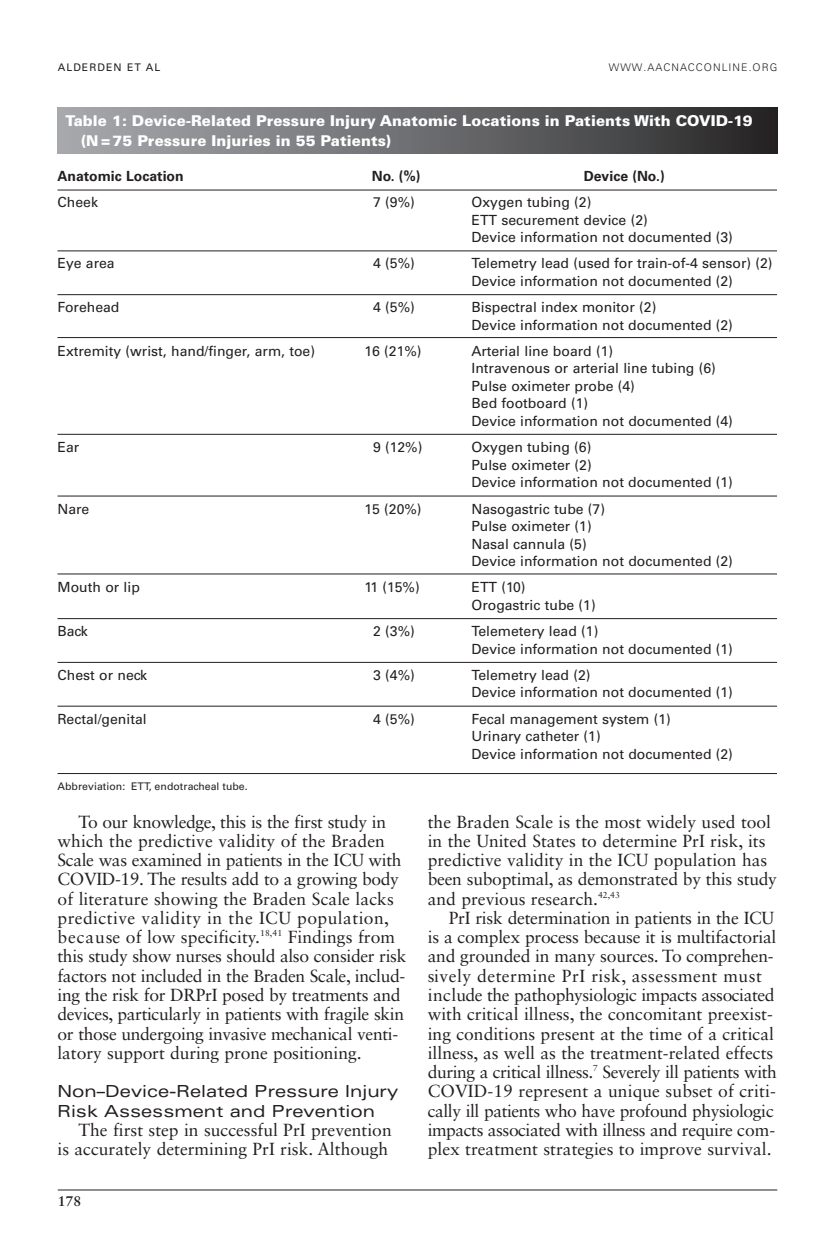
<style>
.page{position:relative;width:835px;height:1245px;background:#fff}
.page>*{position:absolute;margin:0;border:0;box-sizing:border-box;transform-origin:0 0}
.t1{font:17.5px/19.2px "Sabon LT Std";letter-spacing:-.005em;color:#231f20}
.t2{font:expanded 16.62px/19.2px "Univers LT Std";color:#231f20}
.t3{font:900 14.88px/19.2px "Univers LT Std";letter-spacing:.005em;color:#fff}
.t4{font:14px/17.5px "Univers LT Std";color:#231f20}
.t5{font:700 14px "Univers LT Std";color:#231f20}
.t6{font:700 14px "Sabon LT Std";color:#231f20}
.t7{font:10.5px "Univers LT Std";letter-spacing:.005em;color:#231f20}
.t8{font:300 10.5px "Univers LT Std";letter-spacing:.1em;color:#231f20}
.t9{font:10.5px "Univers LT Std";letter-spacing:.1em;color:#231f20}
</style>
<div class="page">
<hr style="left:58px;top:1189px;width:719px;height:1px;background:#231f20">
<hr style="left:58px;top:773px;width:719px;height:1px;background:#231f20">
<div style="left:58px;top:108px;width:719px;height:46px;background:linear-gradient(to right,#aaadb1,#2a292a)"></div>
<hr style="left:58px;top:190px;width:719px;height:1px;background:#231f20">
<hr style="left:58px;top:250px;width:719px;height:1px;background:#231f20">
<hr style="left:58px;top:294px;width:719px;height:1px;background:#231f20">
<hr style="left:58px;top:337px;width:719px;height:1px;background:#231f20">
<hr style="left:58px;top:434px;width:719px;height:1px;background:#231f20">
<hr style="left:58px;top:495px;width:719px;height:1px;background:#231f20">
<hr style="left:58px;top:573px;width:719px;height:1px;background:#231f20">
<hr style="left:58px;top:618px;width:719px;height:1px;background:#231f20">
<hr style="left:58px;top:662px;width:719px;height:1px;background:#231f20">
<hr style="left:58px;top:705px;width:719px;height:1px;background:#231f20">
<p class="t9" style="left:58px;top:63px;width:104px">ALDERDEN ET AL</p>
<p class="t8" style="left:609px;top:63px;width:170px">WWW.AACNACCONLINE.ORG</p>
<p class="t3" style="left:81px;top:113px;width:673px;text-indent:-16px">Table 1: Device-Related Pressure Injury Anatomic Locations in Patients With COVID-19 (N = 75 Pressure Injuries in 55 Patients)</p>
<p class="t5" style="left:58px;top:170px;width:128px">Anatomic Location</p>
<p class="t4" style="left:58px;top:195px;width:42px">Cheek</p>
<p class="t5" style="left:372px;top:170px;width:50px">No. (%)</p>
<p class="t4" style="left:373px;top:195px;width:43px">7 (9%)</p>
<p class="t5" style="left:584px;top:170px;width:83px">Device (No.)</p>
<p class="t4" style="left:471px;top:195px;width:263px">Oxygen tubing (2)<br>ETT securement device (2)<br>Device information not documented (3)</p>
<p class="t4" style="left:471px;top:256px;width:302px">Telemetry lead (used for train-of-4 sensor) (2)<br>Device information not documented (2)</p>
<p class="t4" style="left:471px;top:300px;width:263px">Bispectral index monitor (2)<br>Device information not documented (2)</p>
<p class="t4" style="left:471px;top:344px;width:263px">Arterial line board (1)<br>Intravenous or arterial line tubing (6)<br>Pulse oximeter probe (4)<br>Bed footboard (1)<br>Device information not documented (4)</p>
<p class="t4" style="left:471px;top:440px;width:263px">Oxygen tubing (6)<br>Pulse oximeter (2)<br>Device information not documented (1)</p>
<p class="t4" style="left:471px;top:501px;width:263px">Nasogastric tube (7)<br>Pulse oximeter (1)<br>Nasal cannula (5)<br>Device information not documented (2)</p>
<p class="t4" style="left:471px;top:580px;width:126px">ETT (10)<br>Orogastric tube (1)</p>
<p class="t4" style="left:471px;top:624px;width:263px">Telemetery lead (1)<br>Device information not documented (1)</p>
<p class="t4" style="left:471px;top:667px;width:263px">Telemetry lead (2)<br>Device information not documented (1)</p>
<p class="t4" style="left:471px;top:711px;width:263px">Fecal management system (1)<br>Urinary catheter (1)<br>Device information not documented (2)</p>
<p class="t4" style="left:373px;top:256px;width:43px">4 (5%)</p>
<p class="t4" style="left:373px;top:300px;width:43px">4 (5%)</p>
<p class="t4" style="left:364px;top:344px;width:58px">16 (21%)</p>
<p class="t4" style="left:58px;top:256px;width:59px">Eye area</p>
<p class="t4" style="left:58px;top:300px;width:63px">Forehead</p>
<p class="t4" style="left:58px;top:344px;width:259px">Extremity (wrist, hand/finger, arm, toe)</p>
<p class="t4" style="left:373px;top:440px;width:51px">9 (12%)</p>
<p class="t4" style="left:58px;top:440px;width:23px">Ear</p>
<p class="t4" style="left:364px;top:501px;width:58px">15 (20%)</p>
<p class="t4" style="left:58px;top:501px;width:33px">Nare</p>
<p class="t4" style="left:364px;top:580px;width:57px">11 (15%)</p>
<p class="t4" style="left:373px;top:624px;width:43px">2 (3%)</p>
<p class="t4" style="left:373px;top:667px;width:43px">3 (4%)</p>
<p class="t4" style="left:373px;top:711px;width:43px">4 (5%)</p>
<p class="t4" style="left:58px;top:580px;width:84px">Mouth or lip</p>
<p class="t4" style="left:58px;top:624px;width:32px">Back</p>
<p class="t4" style="left:58px;top:667px;width:91px">Chest or neck</p>
<p class="t4" style="left:58px;top:711px;width:91px">Rectal/genital</p>
<p class="t7" style="left:58px;top:782px;width:192px">Abbreviation: ETT, endotracheal tube.</p>
<p class="t1" style="left:57px;top:811px;width:350px;text-indent:21px">To our knowledge, this is the first study in which the predictive validity of the Braden Scale was examined in patients in the ICU with COVID-19. The results add to a growing body of literature showing the Braden Scale lacks predictive validity in the ICU population, because of low specificity.<sup>18,41</sup> Findings from this study show nurses should also consider risk factors not included in the Braden Scale, includ&shy;ing the risk for DRPrI posed by treatments and devices, particularly in patients with fragile skin or those undergoing invasive mechanical venti&shy;latory support during prone positioning.</p>
<p class="t2" style="left:58px;top:1083px;width:342px">Non–Device-Related Pressure Injury<br>Risk Assessment and Prevention</p>
<p class="t1" style="left:58px;top:1119px;width:336px;text-align:right">The first step in successful PrI prevention<br>is accurately determining PrI risk. Although</p>
<p class="t6" style="left:58px;top:1192px;width:25px">178</p>
<p class="t1" style="left:428px;top:811px;width:351px">the Braden Scale is the most widely used tool in the United States to determine PrI risk, its predictive validity in the ICU population has been suboptimal, as demonstrated by this study and previous research.<sup>42,43</sup></p>
<p class="t1" style="left:428px;top:908px;width:351px;text-indent:21px">PrI risk determination in patients in the ICU is a complex process because it is multifactorial and grounded in many sources. To comprehen&shy;sively determine PrI risk, assessment must include the pathophysiologic impacts associated with critical illness, the concomitant preexist&shy;ing conditions present at the time of a critical illness, as well as the treatment-related effects during a critical illness.<sup>7</sup> Severely ill patients with COVID-19 represent a unique subset of criti&shy;cally ill patients who have profound physiologic impacts associated with illness and require com&shy;plex treatment strategies to improve survival.</p>
</div>
